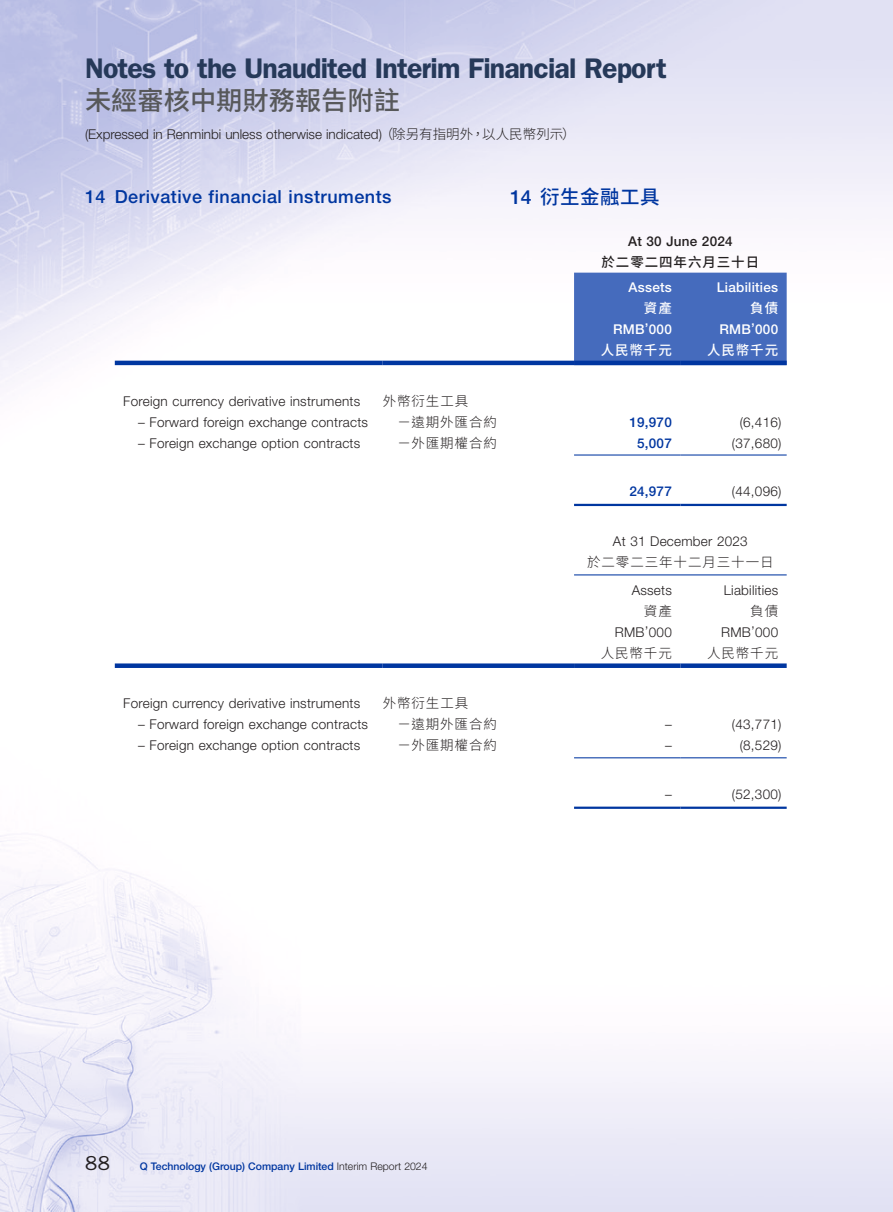
<style>
.page{position:relative;width:893px;height:1212px;background:#fff}
.page>*{position:absolute;margin:0;border:0;box-sizing:border-box;transform-origin:0 0}
.t1{font:600 28.5px "ITC Franklin Gothic Std";letter-spacing:-.03em;color:#263959}
.t2{font:500 26.25px "Source Han Sans TC";color:#57585a}
.t3{font:20.25px "ITC Franklin Gothic Std";color:#231f20}
.C_Heading_1{font:500 19.5px "Source Han Sans TC";letter-spacing:.03em;color:#0036a0}
.Heading_1{font:500 18px "Helvetica Neue LT Std";letter-spacing:.03em;color:#0036a0}
.Body_Text{font:300 13.5px "Helvetica Neue LT Std";letter-spacing:.02em;color:#231f20}
.Body_Text-2{font:300 13.5px "Source Han Sans TC";letter-spacing:.07em;color:#231f20}
.Body_Text-3{font:300 13.5px "Helvetica Neue LT Std";color:#231f20}
.Body_Text-4{font:500 13.5px "Helvetica Neue LT Std";letter-spacing:.02em;color:#fff}
.Body_Text-5{font:500 13.5px "Helvetica Neue LT Std";letter-spacing:.02em;color:#0036a0}
.Body_Text-6{font:500 13.5px "Source Han Sans TC";letter-spacing:.07em;color:#fff}
.Body_Text-7{font:500 13.5px "Helvetica Neue LT Std";letter-spacing:.02em;color:#231f20}
.Body_Text-8{font:500 13.5px "Source Han Sans TC";letter-spacing:.07em;color:#231f20}
.t4{font:500 10.5px "Helvetica Neue LT Std";color:#0036a0}
.s1{font-family:"Source Han Sans TC"}
.s2{font-family:"Helvetica Neue LT Std"}
.s3{font-weight:300;color:#231f20}
</style>
<div class="page">
<img style="left:0;top:0;width:893px;height:1212px">
<div style="left:574px;top:273px;width:213px;height:88px;background:#456bbd"></div>
<hr style="left:115px;top:361px;width:268px;height:4px;background:#0036a0">
<hr style="left:383px;top:361px;width:191px;height:4px;background:#0036a0">
<hr style="left:574px;top:361px;width:106px;height:4px;background:#0036a0">
<hr style="left:680px;top:361px;width:107px;height:4px;background:#0036a0">
<hr style="left:574px;top:454px;width:106px;height:1px;background:#0036a0">
<hr style="left:680px;top:454px;width:107px;height:1px;background:#0036a0">
<hr style="left:574px;top:504px;width:106px;height:2px;background:#0036a0">
<hr style="left:680px;top:504px;width:107px;height:2px;background:#0036a0">
<hr style="left:574px;top:574px;width:213px;height:1px;background:#0036a0">
<div style="left:115px;top:663px;width:268px;height:5px;background:#0036a0"></div>
<div style="left:383px;top:663px;width:191px;height:5px;background:#0036a0"></div>
<div style="left:574px;top:663px;width:106px;height:5px;background:#0036a0"></div>
<div style="left:680px;top:663px;width:107px;height:5px;background:#0036a0"></div>
<hr style="left:574px;top:757px;width:106px;height:1px;background:#0036a0">
<hr style="left:680px;top:757px;width:107px;height:1px;background:#0036a0">
<hr style="left:574px;top:806px;width:106px;height:3px;background:#0036a0">
<hr style="left:680px;top:806px;width:107px;height:3px;background:#0036a0">
<h1 class="t1" style="left:85px;top:52px;width:583px">Notes to the Unaudited Interim Financial Report</h1>
<h2 class="t2" style="left:85px;top:86px;width:316px">未經審核中期財務報告附註</h2>
<p class="Body_Text-3" style="left:85px;top:126px;width:492px">(Expressed in Renminbi unless otherwise indicated) <span class="s1">（除另有指明外，以人民幣列示）</span></p>
<p class="Heading_1" style="left:85px;top:186px;width:308px">14 Derivative financial instruments</p>
<p class="C_Heading_1" style="left:510px;top:186px;width:151px"><span class="s2">14</span> 衍生金融工具</p>
<p class="Body_Text-7" style="left:628px;top:233px;width:106px">At 30 June 2024</p>
<p class="Body_Text-8" style="left:601px;top:254px;width:159px">於二零二四年六月三十日</p>
<p class="Body_Text-4" style="left:629px;top:279px;width:45px">Assets</p>
<p class="Body_Text-4" style="left:717px;top:279px;width:63px">Liabilities</p>
<p class="Body_Text-6" style="left:644px;top:300px;width:29px">資產</p>
<p class="Body_Text-6" style="left:750px;top:300px;width:29px">負債</p>
<p class="Body_Text-4" style="left:613px;top:321px;width:60px">RMB’000</p>
<p class="Body_Text-4" style="left:719px;top:321px;width:60px">RMB’000</p>
<p class="Body_Text-6" style="left:601px;top:342px;width:73px">人民幣千元</p>
<p class="Body_Text-6" style="left:707px;top:342px;width:73px">人民幣千元</p>
<p class="Body_Text" style="left:123px;top:392px;width:238px">Foreign currency derivative instruments</p>
<p class="Body_Text-2" style="left:383px;top:393px;width:87px">外幣衍生工具</p>
<p class="Body_Text" style="left:138px;top:413px;width:231px">– Forward foreign exchange contracts</p>
<p class="Body_Text-2" style="left:398px;top:414px;width:101px">－遠期外匯合約</p>
<p class="Body_Text-5" style="left:629px;top:414px;width:44px">19,970</p>
<p class="Body_Text" style="left:740px;top:413px;width:43px">(6,416)</p>
<p class="Body_Text" style="left:138px;top:434px;width:224px">– Foreign exchange option contracts</p>
<p class="Body_Text-2" style="left:398px;top:435px;width:101px">－外匯期權合約</p>
<p class="Body_Text-5" style="left:637px;top:435px;width:36px">5,007</p>
<p class="Body_Text" style="left:732px;top:434px;width:51px">(37,680)</p>
<p class="Body_Text-5" style="left:629px;top:483px;width:44px">24,977</p>
<p class="Body_Text" style="left:732px;top:483px;width:51px">(44,096)</p>
<p class="Body_Text" style="left:613px;top:533px;width:136px">At 31 December 2023</p>
<p class="Body_Text-2" style="left:587px;top:555px;width:188px">於二零二三年十二月三十一日</p>
<p class="Body_Text" style="left:632px;top:582px;width:42px">Assets</p>
<p class="Body_Text" style="left:724px;top:582px;width:56px">Liabilities</p>
<p class="Body_Text-2" style="left:644px;top:603px;width:29px">資產</p>
<p class="Body_Text-2" style="left:750px;top:603px;width:29px">負債</p>
<p class="Body_Text" style="left:615px;top:624px;width:58px">RMB’000</p>
<p class="Body_Text" style="left:721px;top:624px;width:58px">RMB’000</p>
<p class="Body_Text-2" style="left:601px;top:645px;width:73px">人民幣千元</p>
<p class="Body_Text-2" style="left:707px;top:645px;width:73px">人民幣千元</p>
<p class="Body_Text" style="left:123px;top:695px;width:238px">Foreign currency derivative instruments</p>
<p class="Body_Text-2" style="left:383px;top:696px;width:87px">外幣衍生工具</p>
<p class="Body_Text" style="left:138px;top:716px;width:231px">– Forward foreign exchange contracts</p>
<p class="Body_Text-2" style="left:398px;top:717px;width:101px">－遠期外匯合約</p>
<p class="Body_Text" style="left:665px;top:716px;width:8px">–</p>
<p class="Body_Text" style="left:732px;top:716px;width:51px">(43,771)</p>
<p class="Body_Text" style="left:138px;top:737px;width:224px">– Foreign exchange option contracts</p>
<p class="Body_Text-2" style="left:398px;top:738px;width:101px">－外匯期權合約</p>
<p class="Body_Text" style="left:665px;top:737px;width:8px">–</p>
<p class="Body_Text" style="left:740px;top:737px;width:43px">(8,529)</p>
<h3 class="t3" style="left:85px;top:1151px;width:26px">88</h3>
<p class="t4" style="left:140px;top:1160px;width:289px">Q Technology (Group) Company Limited <span class="s3">Interim Report 2024</span></p>
<p class="Body_Text" style="left:665px;top:786px;width:8px">–</p>
<p class="Body_Text" style="left:732px;top:786px;width:51px">(52,300)</p>
</div>
